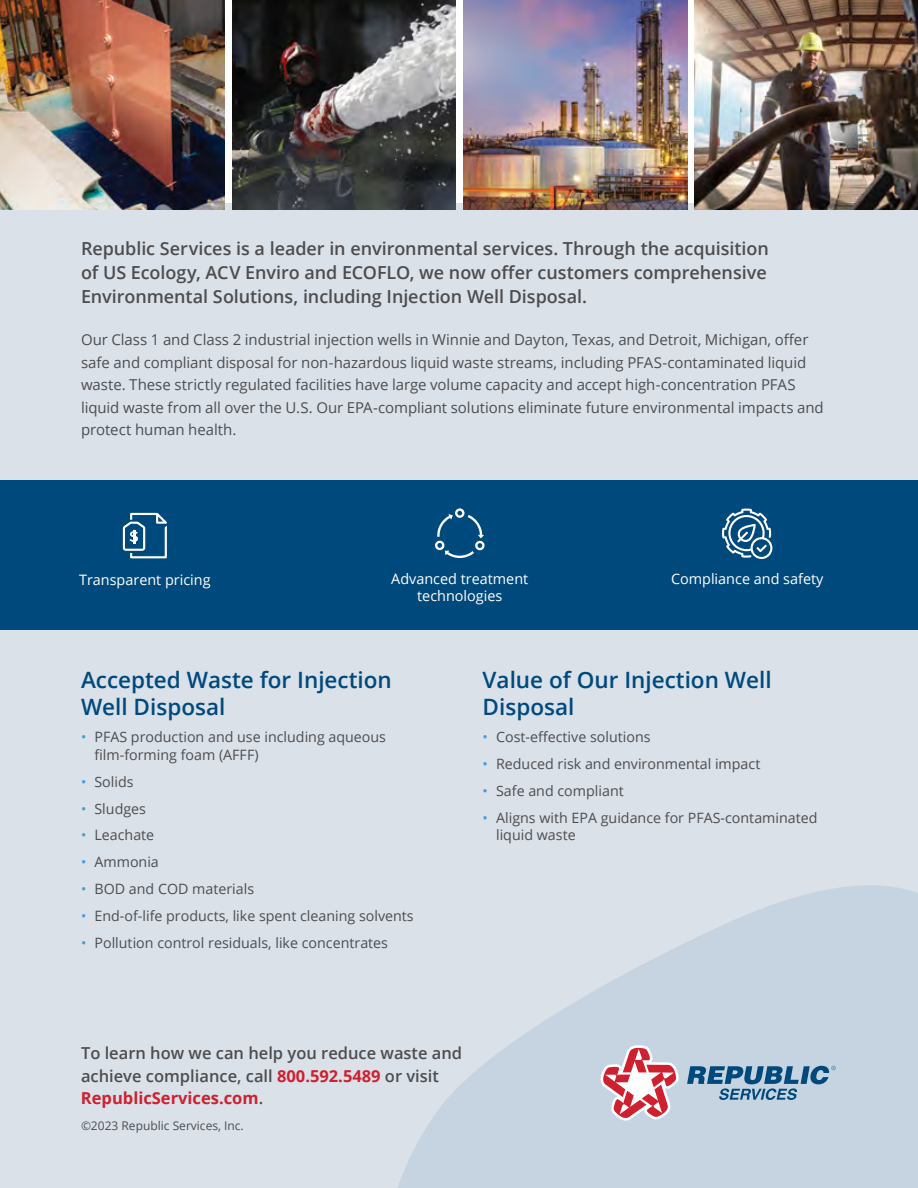
<style>
.page{position:relative;width:918px;height:1188px;background:#fff}
.page>*{position:absolute;margin:0;border:0;box-sizing:border-box;transform-origin:0 0}
.t1{font:600 22.5px/27px "Open Sans";color:#00497c}
.t2{font:600 18px/24px "Open Sans";letter-spacing:-.005em;color:#4d4d4f}
.t3{font:600 16.5px/22.5px "Open Sans";color:#4d4d4f}
.t4{font:15px/22.5px "Open Sans";letter-spacing:-.005em;color:#4d4d4f}
.t5{font:14.4px "Open Sans";color:#fff}
.t6{font:14.25px/18px "Open Sans";color:#4d4d4f}
.t7{font:12px "Open Sans";color:#4d4d4f}
.s1{color:#419dd7}
.s2{font-weight:700;color:#cf202f}
</style>
<div class="page">
<div style="left:0;top:203px;width:918px;height:985px;background:#dae1e9"></div>
<svg style="left:398px;top:885px;width:520px;height:303px;fill:#c6d4e2"></svg>
<div style="left:0;top:480px;width:918px;height:149px;background:#00497c"></div>
<img style="left:464px;top:0;width:223px;height:210px">
<img style="left:233px;top:0;width:223px;height:210px">
<img style="left:0;top:0;width:225px;height:210px">
<img style="left:695px;top:0;width:223px;height:210px">
<svg style="left:722px;top:508px;width:50px;height:51px"></svg>
<svg style="left:123px;top:513px;width:44px;height:45px"></svg>
<svg style="left:435px;top:508px;width:50px;height:50px"></svg>
<svg style="left:600px;top:1045px;width:79px;height:76px;background:#daa6b0"></svg>
<svg style="left:687px;top:1066px;width:149px;height:34px;background:#789dba"></svg>
<p class="t2" style="left:81px;top:236px;width:689px">Republic Services is a leader in environmental services. Through the acquisition of US Ecology, ACV Enviro and ECOFLO, we now offer customers comprehensive<br>Environmental Solutions, including Injection Well Disposal.</p>
<p class="t4" style="left:81px;top:328px;width:744px">Our Class 1 and Class 2 industrial injection wells in Winnie and Dayton, Texas, and Detroit, Michigan, offer safe and compliant disposal for non-hazardous liquid waste streams, including PFAS-contaminated liquid waste. These strictly regulated facilities have large volume capacity and accept high-concentration PFAS liquid waste from all over the U.S. Our EPA-compliant solutions eliminate future environmental impacts and protect human health.</p>
<p class="t5" style="left:79px;top:570px;width:133px">Transparent pricing</p>
<p class="t5" style="left:391px;top:569px;width:139px">Advanced treatment</p>
<p class="t5" style="left:671px;top:569px;width:154px">Compliance and safety</p>
<p class="t5" style="left:417px;top:586px;width:87px">technologies</p>
<h1 class="t1" style="left:81px;top:665px;width:312px">Accepted Waste for Injection<br>Well Disposal</h1>
<p class="t6" style="left:94px;top:727px;width:293px;text-indent:-13px"><span class="s1">•</span> PFAS production and use including aqueous film-forming foam (AFFF)</p>
<p class="t6" style="left:81px;top:772px;width:54px"><span class="s1">•</span> Solids</p>
<p class="t6" style="left:81px;top:799px;width:67px"><span class="s1">•</span> Sludges</p>
<p class="t6" style="left:81px;top:826px;width:75px"><span class="s1">•</span> Leachate</p>
<p class="t6" style="left:81px;top:853px;width:79px"><span class="s1">•</span> Ammonia</p>
<p class="t6" style="left:81px;top:880px;width:175px"><span class="s1">•</span> BOD and COD materials</p>
<p class="t6" style="left:81px;top:907px;width:334px"><span class="s1">•</span> End-of-life products, like spent cleaning solvents</p>
<p class="t6" style="left:81px;top:934px;width:309px"><span class="s1">•</span> Pollution control residuals, like concentrates</p>
<h1 class="t1" style="left:483px;top:665px;width:291px">Value of Our Injection Well<br>Disposal</h1>
<p class="t6" style="left:483px;top:727px;width:169px"><span class="s1">•</span> Cost-effective solutions</p>
<p class="t6" style="left:483px;top:754px;width:279px"><span class="s1">•</span> Reduced risk and environmental impact</p>
<p class="t6" style="left:483px;top:781px;width:143px"><span class="s1">•</span> Safe and compliant</p>
<p class="t6" style="left:496px;top:808px;width:323px;text-indent:-13px"><span class="s1">•</span> Aligns with EPA guidance for PFAS-contaminated liquid waste</p>
<p class="t3" style="left:81px;top:1042px;width:383px">To learn how we can help you reduce waste and achieve compliance, call <span class="s2">800.592.5489</span> or visit<br><span class="s2">RepublicServices.com</span>.</p>
<p class="t7" style="left:81px;top:1117px;width:164px">©2023 Republic Services, Inc.</p>
</div>
